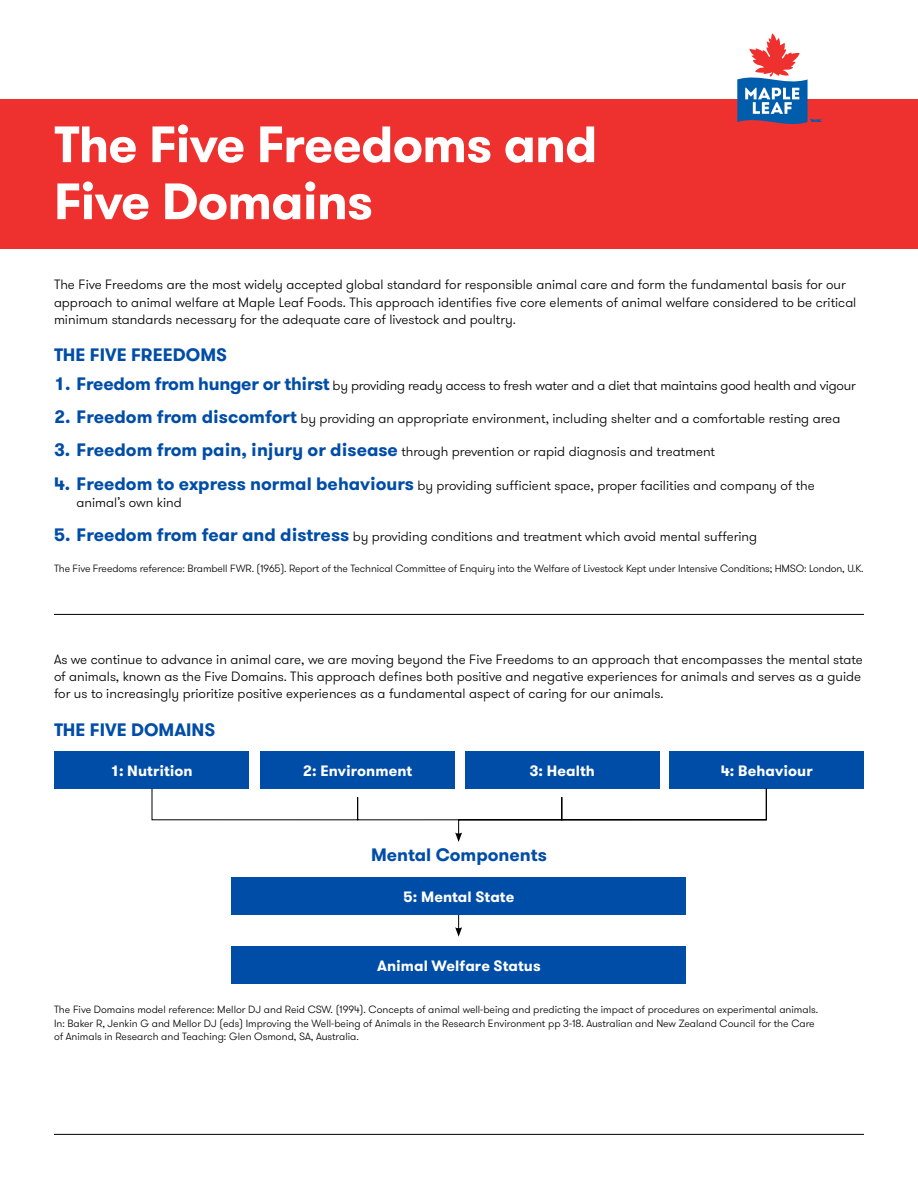
<style>
.page{position:relative;width:918px;height:1188px;background:#fff}
.page>*{position:absolute;margin:0;border:0;box-sizing:border-box;transform-origin:0 0}
.Head_Level_01{font:700 51px/57px "GT Walsheim";letter-spacing:-.02em;color:#fff}
.Head_Level_02{font:700 18px "GT Walsheim";color:#004da7}
.Infographic_Heading{font:700 18px "GT Walsheim";color:#004da7}
.Infographic_Label{font:700 15px "GT Walsheim";letter-spacing:.005em;color:#fff}
.body_copy{font:300 13.5px/17.2px "GT Walsheim";color:#000}
.Footnote{font:300 10.5px/13.5px "GT Walsheim";color:#000}
.s1{font-weight:700;font-size:18px;color:#004da7}
</style>
<div class="page">
<div style="left:0;top:99px;width:918px;height:150px;background:#ee312f"></div>
<hr style="left:54px;top:1134px;width:810px;height:1px;background:#000">
<hr style="left:54px;top:614px;width:810px;height:1px;background:#000">
<svg style="left:737px;top:33px;width:84px;height:91px"></svg>
<div style="left:54px;top:751px;width:195px;height:37px;background:#004da7"></div>
<div style="left:260px;top:751px;width:195px;height:37px;background:#004da7"></div>
<div style="left:232px;top:947px;width:454px;height:37px;background:#004da7"></div>
<div style="left:232px;top:878px;width:454px;height:37px;background:#004da7"></div>
<div style="left:465px;top:751px;width:194px;height:37px;background:#004da7"></div>
<div style="left:669px;top:751px;width:195px;height:37px;background:#004da7"></div>
<svg style="left:455px;top:915px;width:7px;height:22px"></svg>
<svg style="left:151px;top:788px;width:616px;height:54px"></svg>
<h1 class="Head_Level_01" style="left:54px;top:116px;width:545px">The Five Freedoms and<br>Five Domains</h1>
<p class="body_copy" style="left:54px;top:276px;width:804px">The Five Freedoms are the most widely accepted global standard for responsible animal care and form the fundamental basis for our approach to animal welfare at Maple Leaf Foods. This approach identifies five core elements of animal welfare considered to be critical minimum standards necessary for the adequate care of livestock and poultry.</p>
<h2 class="Head_Level_02" style="left:54px;top:344px;width:175px">THE FIVE FREEDOMS</h2>
<p class="body_copy" style="left:54px;top:377px;width:804px"><span class="s1">1. Freedom from hunger or thirst</span> by providing ready access to fresh water and a diet that maintains good health and vigour</p>
<p class="body_copy" style="left:54px;top:410px;width:788px"><span class="s1">2. Freedom from discomfort</span> by providing an appropriate environment, including shelter and a comfortable resting area</p>
<p class="body_copy" style="left:54px;top:443px;width:663px"><span class="s1">3. Freedom from pain, injury or disease</span> through prevention or rapid diagnosis and treatment</p>
<p class="body_copy" style="left:76px;top:477px;width:740px;text-indent:-22px"><span class="s1">4. Freedom to express normal behaviours</span> by providing sufficient space, proper facilities and company of the animal’s own kind</p>
<p class="body_copy" style="left:54px;top:528px;width:705px"><span class="s1">5. Freedom from fear and distress</span> by providing conditions and treatment which avoid mental suffering</p>
<p class="Footnote" style="left:54px;top:562px;width:811px">The Five Freedoms reference: Brambell FWR. (1965). Report of the Technical Committee of Enquiry into the Welfare of Livestock Kept under Intensive Conditions; HMSO: London, U.K.</p>
<p class="body_copy" style="left:54px;top:651px;width:810px;text-align:justify">As we continue to advance in animal care, we are moving beyond the Five Freedoms to an approach that encompasses the mental state of animals, known as the Five Domains. This approach defines both positive and negative experiences for animals and serves as a guide for us to increasingly prioritize positive experiences as a fundamental aspect of caring for our animals.</p>
<h2 class="Head_Level_02" style="left:54px;top:718px;width:163px">THE FIVE DOMAINS</h2>
<p class="Infographic_Label" style="left:111px;top:761px;width:84px">1: Nutrition</p>
<p class="Infographic_Label" style="left:303px;top:761px;width:111px">2: Environment</p>
<p class="Infographic_Label" style="left:529px;top:761px;width:67px">3: Health</p>
<p class="Infographic_Label" style="left:721px;top:761px;width:93px">4: Behaviour</p>
<p class="Infographic_Heading" style="left:371px;top:843px;width:177px">Mental Components</p>
<p class="Infographic_Label" style="left:404px;top:887px;width:112px">5: Mental State</p>
<p class="Infographic_Label" style="left:377px;top:956px;width:165px">Animal Welfare Status</p>
<p class="Footnote" style="left:54px;top:1003px;width:766px">The Five Domains model reference: Mellor DJ and Reid CSW. (1994). Concepts of animal well-being and predicting the impact of procedures on experimental animals.<br>In: Baker R, Jenkin G and Mellor DJ (eds) Improving the Well-being of Animals in the Research Environment pp 3-18. Australian and New Zealand Council for the Care of Animals in Research and Teaching: Glen Osmond, SA, Australia.</p>
</div>
